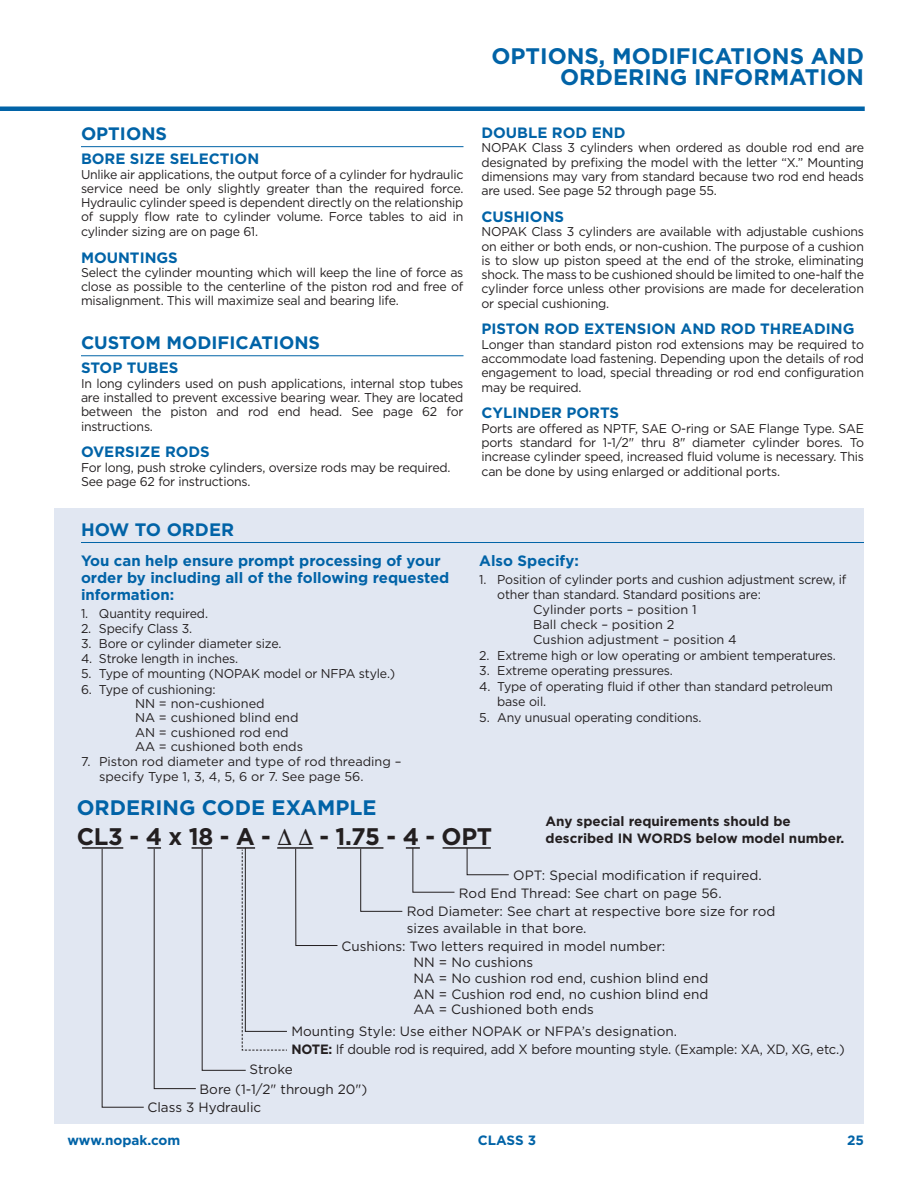
<style>
.page{position:relative;width:918px;height:1188px;background:#fff}
.page>*{position:absolute;margin:0;border:0;box-sizing:border-box;transform-origin:0 0}
.t1{font:700 24px "Gotham";letter-spacing:-.01em;color:#231f20}
.t2{font:700 22.5px/21px "Gotham";color:#0163a7;text-align:right}
.t3{font:700 21px "Gotham";color:#0163a7}
.t4{font:700 18px "Gotham";color:#0163a7}
.t5{font:700 15px/17.2px "Gotham";color:#0163a7}
.t6{font:13.5px/15.8px "Gotham";color:#231f20}
.t7{font:13.5px "Gotham";letter-spacing:-.02em;color:#231f20;scale:.96 1}
.t8{font:700 13.5px/16.5px "Gotham";color:#231f20}
.t9{font:700 13.5px "Gotham";color:#0163a7}
.t10{font:12.75px/14.2px "Gotham";letter-spacing:-.01em;color:#231f20;text-align:justify}
.s1{font-weight:700}
</style>
<div class="page">
<div style="left:0;top:106px;width:865px;height:5px;background:#0163a7"></div>
<div style="left:54px;top:508px;width:810px;height:616px;background:#e1e7f2"></div>
<hr style="left:81px;top:542px;width:783px;height:1px;background:#0163a7">
<hr style="left:82px;top:847px;width:41px;height:2px;background:#231f20">
<hr style="left:277px;top:847px;width:36px;height:2px;background:#231f20">
<hr style="left:337px;top:847px;width:46px;height:2px;background:#231f20">
<hr style="left:443px;top:847px;width:48px;height:2px;background:#231f20">
<svg style="left:466px;top:847px;width:43px;height:29px"></svg>
<svg style="left:360px;top:847px;width:95px;height:65px"></svg>
<svg style="left:295px;top:848px;width:43px;height:98px"></svg>
<svg style="left:101px;top:847px;width:187px;height:261px"></svg>
<hr style="left:81px;top:146px;width:383px;height:1px;background:#0163a7">
<hr style="left:81px;top:355px;width:383px;height:1px;background:#0163a7">
<h2 class="t2" style="left:491px;top:46px;width:374px">OPTIONS, MODIFICATIONS AND<br>ORDERING INFORMATION</h2>
<h3 class="t4" style="left:81px;top:122px;width:88px">OPTIONS</h3>
<p class="t5" style="left:81px;top:150px;width:180px">BORE SIZE SELECTION</p>
<p class="t10" style="left:81px;top:167px;width:384px">Unlike air applications, the output force of a cylinder for hydraulic service need be only slightly greater than the required force.<br>Hydraulic cylinder speed is dependent directly on the relationship of supply flow rate to cylinder volume. Force tables to aid in cylinder sizing are on page 61.</p>
<p class="t5" style="left:81px;top:249px;width:98px">MOUNTINGS</p>
<p class="t10" style="left:81px;top:265px;width:384px">Select the cylinder mounting which will keep the line of force as close as possible to the centerline of the piston rod and free of misalignment. This will maximize seal and bearing life.</p>
<h3 class="t4" style="left:81px;top:331px;width:241px">CUSTOM MODIFICATIONS</h3>
<p class="t5" style="left:81px;top:359px;width:99px">STOP TUBES</p>
<p class="t10" style="left:81px;top:376px;width:384px">In long cylinders used on push applications, internal stop tubes are installed to prevent excessive bearing wear. They are located between the piston and rod end head. See page 62 for instructions.</p>
<p class="t5" style="left:81px;top:443px;width:130px">OVERSIZE RODS</p>
<p class="t10" style="left:81px;top:460px;width:371px">For long, push stroke cylinders, oversize rods may be required.<br>See page 62 for instructions.</p>
<h3 class="t4" style="left:81px;top:518px;width:155px">HOW TO ORDER</h3>
<p class="t5" style="left:81px;top:552px;width:370px">You can help ensure prompt processing of your order by including all of the following requested information:</p>
<p class="t10" style="left:81px;top:606px;width:129px">1. Quantity required.</p>
<p class="t10" style="left:81px;top:621px;width:113px">2. Specify Class 3.</p>
<p class="t10" style="left:81px;top:636px;width:202px">3. Bore or cylinder diameter size.</p>
<p class="t10" style="left:81px;top:651px;width:159px">4. Stroke length in inches.</p>
<p class="t10" style="left:81px;top:667px;width:316px">5. Type of mounting (NOPAK model or NFPA style.)</p>
<p class="t10" style="left:135px;top:682px;width:170px;text-align:left;text-indent:-54px">6. Type of cushioning:<br>NN = non-cushioned<br>NA = cushioned blind end<br>AN = cushioned rod end<br>AA = cushioned both ends</p>
<p class="t10" style="left:99px;top:754px;width:304px;text-indent:-18px">7. Piston rod diameter and type of rod threading – specify Type 1, 3, 4, 5, 6 or 7. See page 56.</p>
<p class="t5" style="left:482px;top:124px;width:145px">DOUBLE ROD END</p>
<p class="t10" style="left:482px;top:140px;width:384px">NOPAK Class 3 cylinders when ordered as double rod end are designated by prefixing the model with the letter “X.” Mounting dimensions may vary from standard because two rod end heads are used. See page 52 through page 55.</p>
<p class="t5" style="left:482px;top:208px;width:84px">CUSHIONS</p>
<p class="t10" style="left:482px;top:224px;width:384px">NOPAK Class 3 cylinders are available with adjustable cushions on either or both ends, or non-cushion. The purpose of a cushion is to slow up piston speed at the end of the stroke, eliminating shock. The mass to be cushioned should be limited to one-half the cylinder force unless other provisions are made for deceleration or special cushioning.</p>
<p class="t5" style="left:482px;top:320px;width:375px">PISTON ROD EXTENSION AND ROD THREADING</p>
<p class="t10" style="left:482px;top:337px;width:384px">Longer than standard piston rod extensions may be required to accommodate load fastening. Depending upon the details of rod engagement to load, special threading or rod end configuration may be required.</p>
<p class="t5" style="left:482px;top:404px;width:139px">CYLINDER PORTS</p>
<p class="t10" style="left:482px;top:421px;width:384px">Ports are offered as NPTF, SAE O-ring or SAE Flange Type. SAE ports standard for 1-1/2" thru 8" diameter cylinder bores. To increase cylinder speed, increased fluid volume is necessary. This can be done by using enlarged or additional ports.</p>
<p class="t5" style="left:479px;top:552px;width:101px">Also Specify:</p>
<p class="t10" style="left:479px;top:572px;width:369px">1. Position of cylinder ports and cushion adjustment screw, if</p>
<p class="t10" style="left:497px;top:587px;width:265px">other than standard. Standard positions are:</p>
<p class="t10" style="left:533px;top:602px;width:165px">Cylinder ports – position 1</p>
<p class="t10" style="left:533px;top:617px;width:143px">Ball check – position 2</p>
<p class="t10" style="left:533px;top:632px;width:205px">Cushion adjustment – position 4</p>
<p class="t10" style="left:479px;top:648px;width:358px">2. Extreme high or low operating or ambient temperatures.</p>
<p class="t10" style="left:479px;top:664px;width:195px">3. Extreme operating pressures.</p>
<p class="t10" style="left:497px;top:679px;width:337px;line-height:15px;text-indent:-18px">4. Type of operating fluid if other than standard petroleum base oil.</p>
<p class="t10" style="left:479px;top:710px;width:224px">5. Any unusual operating conditions.</p>
<h3 class="t3" style="left:77px;top:793px;width:301px">ORDERING CODE EXAMPLE</h3>
<h1 class="t1" style="left:77px;top:820px;width:417px">CL3 - 4 x 18 - A - ∆ ∆ - 1.75 - 4 - OPT</h1>
<p class="t8" style="left:546px;top:813px;width:300px">Any special requirements should be described IN WORDS below model number.</p>
<p class="t6" style="left:513px;top:867px;width:250px">OPT: Special modification if required.</p>
<p class="t6" style="left:459px;top:885px;width:264px">Rod End Thread: See chart on page 56.</p>
<p class="t6" style="left:407px;top:903px;width:370px">Rod Diameter: See chart at respective bore size for rod</p>
<p class="t6" style="left:342px;top:918px;width:325px;line-height:18.9px;text-indent:65px">sizes available in that bore.<br>Cushions: Two letters required in model number:</p>
<p class="t6" style="left:414px;top:954px;width:296px">NN = No cushions<br>NA = No cushion rod end, cushion blind end<br>AN = Cushion rod end, no cushion blind end<br>AA = Cushioned both ends</p>
<p class="t6" style="left:291px;top:1023px;width:387px">Mounting Style: Use either NOPAK or NFPA’s designation.</p>
<p class="t7" style="left:291px;top:1041px;width:578px"><span class="s1">NOTE:</span> If double rod is required, add X before mounting style. (Example: XA, XD, XG, etc.)</p>
<p class="t6" style="left:147px;top:1080px;width:221px;line-height:18px;text-indent:52px">Bore (1-1/2" through 20")<br>Class 3 Hydraulic</p>
<p class="t6" style="left:249px;top:1061px;width:45px">Stroke</p>
<p class="t9" style="left:68px;top:1131px;width:114px">www.nopak.com</p>
<p class="t9" style="left:478px;top:1131px;width:60px">CLASS 3</p>
<p class="t9" style="left:847px;top:1131px;width:18px">25</p>
</div>
